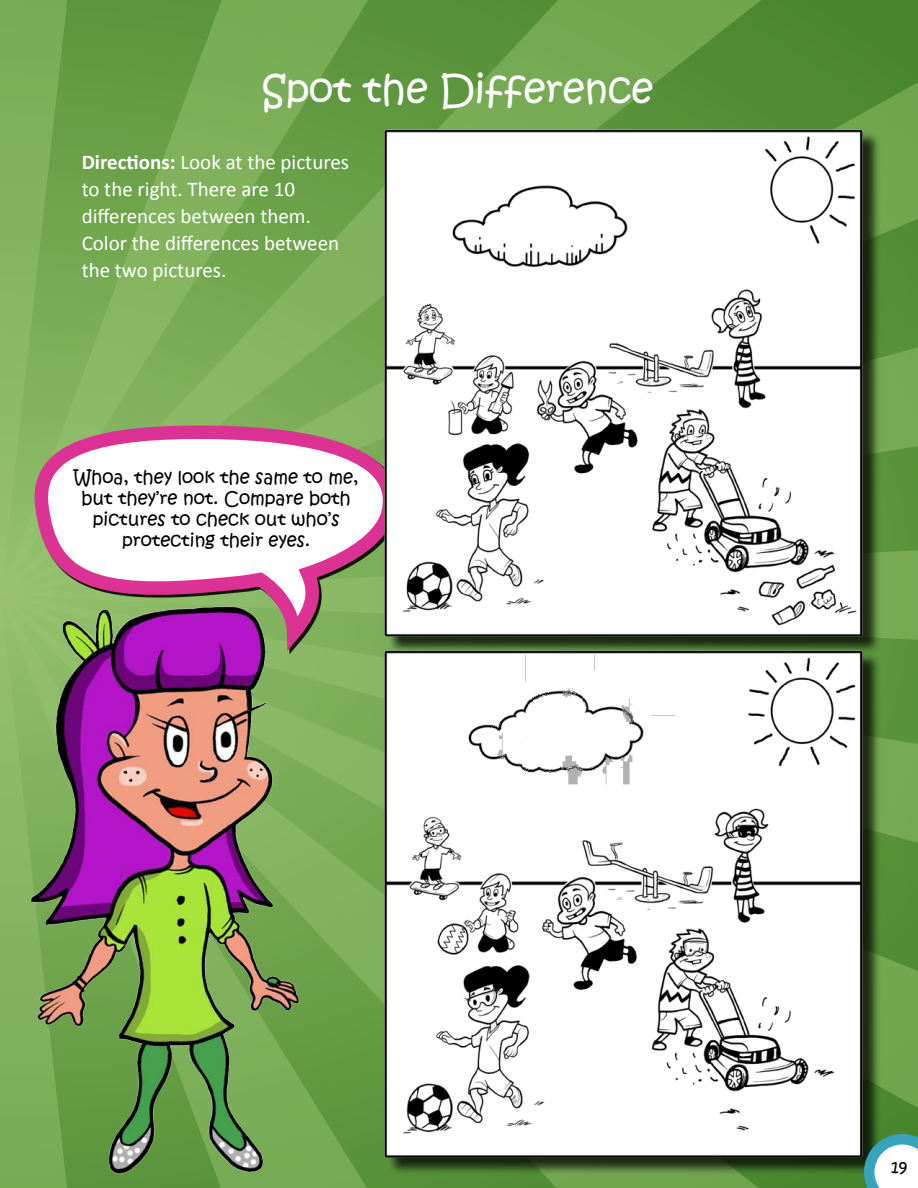
<style>
.page{position:relative;width:918px;height:1188px;background:#fff}
.page>*{position:absolute;margin:0;border:0;box-sizing:border-box;transform-origin:0 0}
.t1{font:39px "Kristen ITC";color:#fff}
.t2{font:21px/27px "Calibri";color:#fff}
.t3{font:18px/21px "Kristen ITC";color:#000;text-align:center}
.t4{font:16.5px "Kristen ITC";color:#000}
.s1{font-weight:700}
</style>
<div class="page">
<svg style="left:0;top:0;width:918px;height:566px;background:#71a54f"></svg>
<svg style="left:20px;top:421px;width:287px;height:145px"></svg>
<img style="left:0;top:566px;width:307px;height:622px">
<img style="left:307px;top:79px;width:611px;height:521px">
<img style="left:307px;top:600px;width:611px;height:588px">
<svg style="left:864px;top:1134px;width:54px;height:54px"></svg>
<h1 class="t1" style="left:262px;top:64px;width:393px">Spot the Difference</h1>
<p class="t2" style="left:82px;top:149px;width:269px"><span class="s1">Directions:</span> Look at the pictures to the right. There are 10 differences between them.<br>Color the differences between the two pictures.</p>
<p class="t3" style="left:74px;top:467px;width:286px">Whoa, they look the same to me, but they’re not. Compare both pictures to check out who’s protecting their eyes.</p>
<p class="t4" style="left:891px;top:1156px;width:18px">19</p>
</div>
